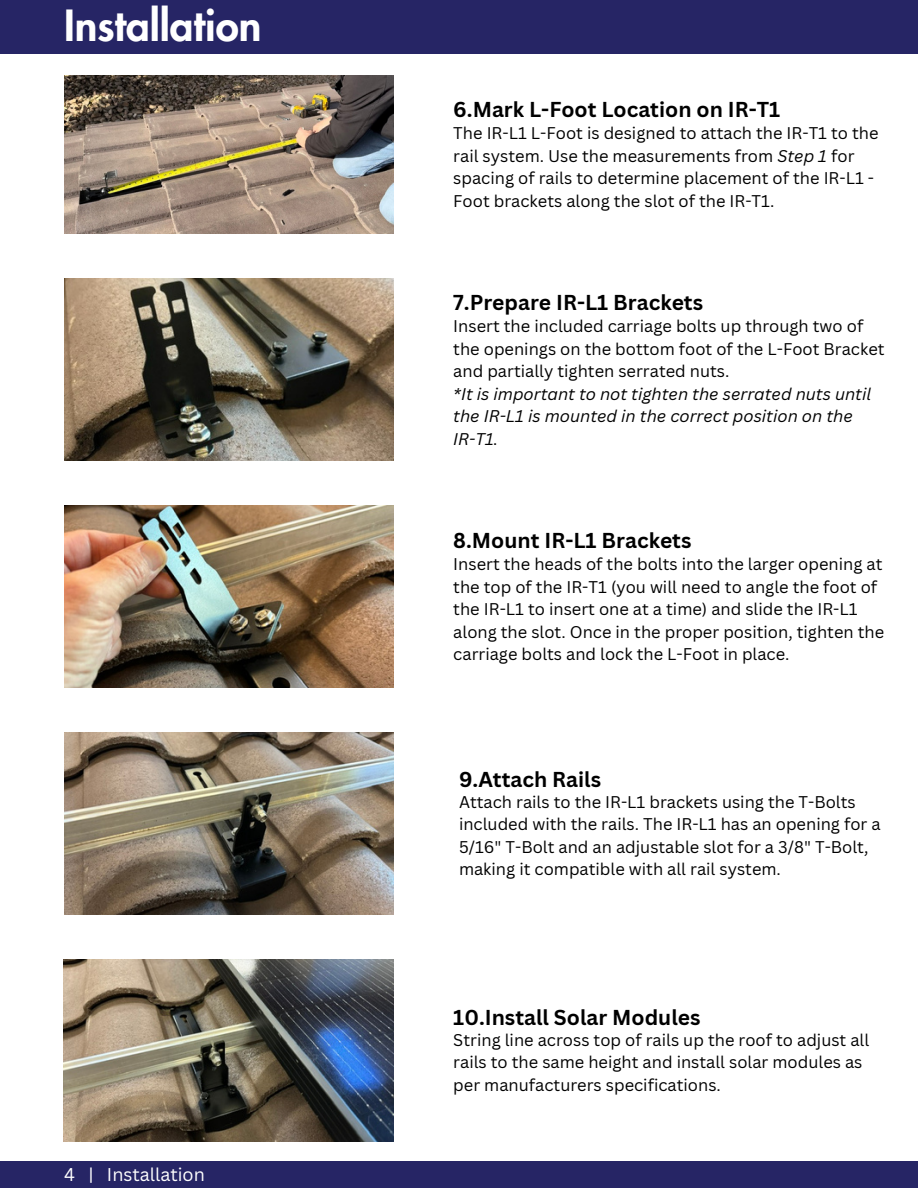
<style>
.page{position:relative;width:918px;height:1188px;background:#fff}
.page>*{position:absolute;margin:0;border:0;box-sizing:border-box;transform-origin:0 0}
.t1{font:800 42px "Futura LT Pro";color:#fff}
.t2{font:700 21px "Canva Sans";color:#000}
.t3{font:18px "Canva Sans";color:#fff}
.t4{font:16.5px/22.5px "Canva Sans";color:#000}
.t5{font:italic 16.5px/22.5px "Canva Sans";color:#000}
.s1{font-style:italic}
</style>
<div class="page">
<img style="left:64px;top:75px;width:330px;height:159px">
<div style="left:0;top:0;width:918px;height:54px;background:#262565"></div>
<img style="left:64px;top:279px;width:330px;height:182px">
<img style="left:64px;top:506px;width:330px;height:182px">
<img style="left:64px;top:732px;width:330px;height:183px">
<img style="left:64px;top:959px;width:329px;height:183px">
<div style="left:0;top:1161px;width:918px;height:27px;background:#262565"></div>
<p class="t1" style="left:64px;top:6px;width:199px">Installation</p>
<p class="t3" style="left:64px;top:1162px;width:142px">4 | Installation</p>
<p class="t2" style="left:453px;top:95px;width:328px">6.Mark L-Foot Location on IR-T1</p>
<h2 class="t4" style="left:453px;top:122px;width:427px">The IR-L1 L-Foot is designed to attach the IR-T1 to the rail system. Use the measurements from <span class="s1">Step 1</span> for spacing of rails to determine placement of the IR-L1 - Foot brackets along the slot of the IR-T1.</h2>
<p class="t2" style="left:453px;top:288px;width:251px">7.Prepare IR-L1 Brackets</p>
<p class="t4" style="left:453px;top:314px;width:433px">Insert the included carriage bolts up through two of the openings on the bottom foot of the L-Foot Bracket and partially tighten serrated nuts.</p>
<h2 class="t5" style="left:453px;top:382px;width:419px">*It is important to not tighten the serrated nuts until the IR-L1 is mounted in the correct position on the</h2>
<p class="t5" style="left:453px;top:427px;width:46px">IR-T1.</p>
<p class="t2" style="left:453px;top:526px;width:240px">8.Mount IR-L1 Brackets</p>
<p class="t4" style="left:453px;top:553px;width:432px">Insert the heads of the bolts into the larger opening at the top of the IR-T1 (you will need to angle the foot of the IR-L1 to insert one at a time) and slide the IR-L1 along the slot. Once in the proper position, tighten the carriage bolts and lock the L-Foot in place.</p>
<p class="t2" style="left:459px;top:764px;width:144px">9.Attach Rails</p>
<p class="t4" style="left:459px;top:790px;width:423px">Attach rails to the IR-L1 brackets using the T-Bolts included with the rails. The IR-L1 has an opening for a 5/16" T-Bolt and an adjustable slot for a 3/8" T-Bolt, making it compatible with all rail system.</p>
<h2 class="t2" style="left:453px;top:1003px;width:249px">10.Install Solar Modules</h2>
<p class="t4" style="left:453px;top:1028px;width:417px">String line across top of rails up the roof to adjust all rails to the same height and install solar modules as per manufacturers specifications.</p>
</div>
